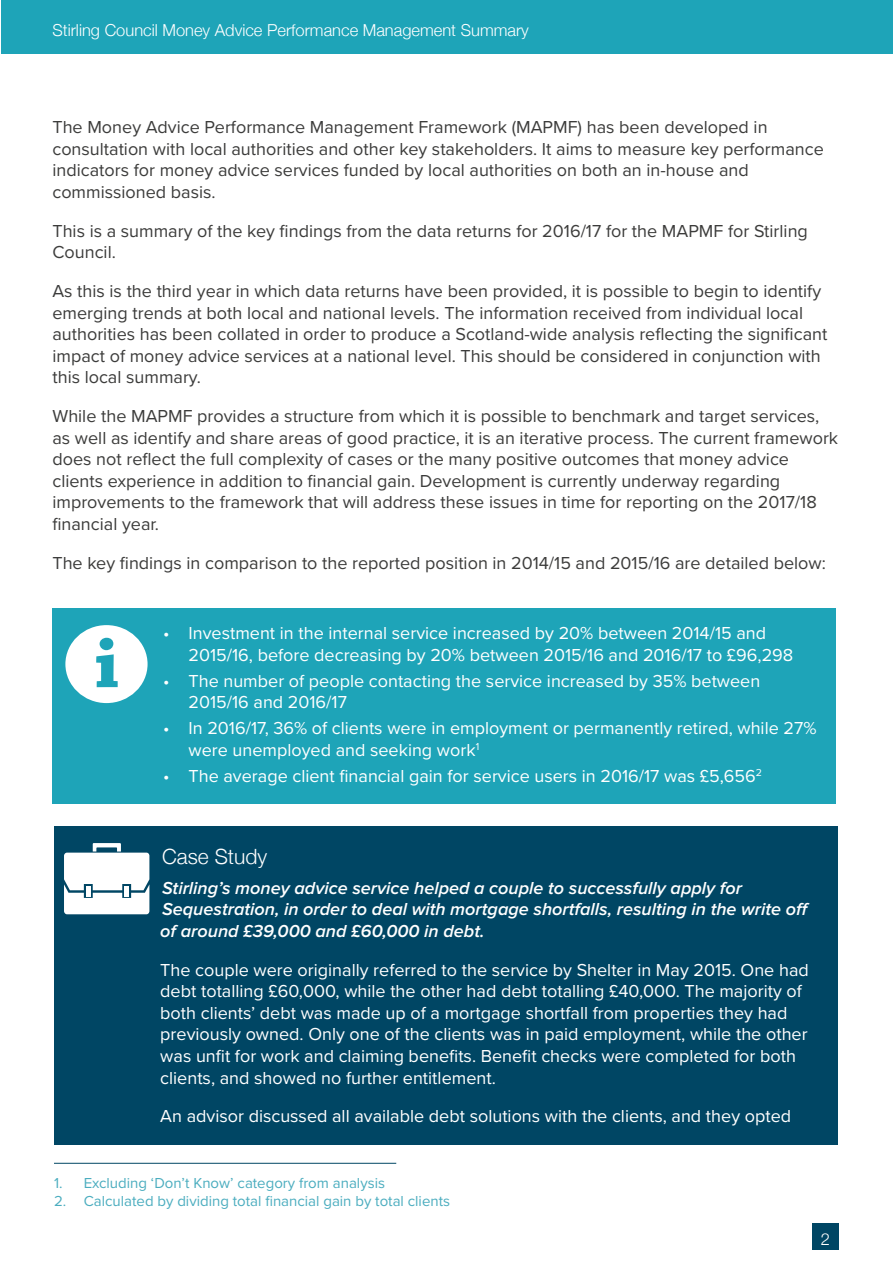
<style>
.page{position:relative;width:893px;height:1263px;background:#fff}
.page>*{position:absolute;margin:0;border:0;box-sizing:border-box;transform-origin:0 0}
.t1{font:300 21px "Helvetica Neue";color:#fff}
.t2{font:18px/21.6px "Proxima Nova";color:#3c3c3b}
.t3{font:18px/21.6px "Proxima Nova";color:#fff}
.t4{font:italic 600 18px/21.6px "Proxima Nova";color:#fff}
.t5{font:300 16.5px "Helvetica Neue";color:#fff}
.t6{font:15px "Proxima Nova";color:#4badbf}
</style>
<div class="page">
<div style="left:1px;top:1px;width:891px;height:53px;background:#1ea4b8"></div>
<div style="left:812px;top:1223px;width:27px;height:27px;background:#004664"></div>
<div style="left:52px;top:608px;width:784px;height:196px;background:#1ea4b8"></div>
<svg style="left:65px;top:625px;width:83px;height:78px"></svg>
<div style="left:54px;top:826px;width:783px;height:319px;background:#004664"></div>
<svg style="left:64px;top:843px;width:85px;height:71px;background:#d4dfe4"></svg>
<div style="left:86px;top:886px;width:5px;height:10px;background:#fff"></div>
<div style="left:124px;top:886px;width:5px;height:10px;background:#fff"></div>
<hr style="left:54px;top:1163px;width:342px;height:1px;background:#004664">
<p class="t5" style="left:52px;top:17px;width:478px">Stirling Council Money Advice Performance Management Summary</p>
<p class="t2" style="left:52px;top:116px;width:773px">The Money Advice Performance Management Framework (MAPMF) has been developed in consultation with local authorities and other key stakeholders. It aims to measure key performance indicators for money advice services funded by local authorities on both an in-house and commissioned basis.</p>
<p class="t2" style="left:52px;top:219px;width:757px">This is a summary of the key findings from the data returns for 2016/17 for the MAPMF for Stirling<br>Council.</p>
<p class="t2" style="left:52px;top:279px;width:776px">As this is the third year in which data returns have been provided, it is possible to begin to identify emerging trends at both local and national levels. The information received from individual local authorities has been collated in order to produce a Scotland-wide analysis reflecting the significant impact of money advice services at a national level. This should be considered in conjunction with this local summary.</p>
<p class="t2" style="left:52px;top:404px;width:787px">While the MAPMF provides a structure from which it is possible to benchmark and target services, as well as identify and share areas of good practice, it is an iterative process. The current framework does not reflect the full complexity of cases or the many positive outcomes that money advice clients experience in addition to financial gain. Development is currently underway regarding improvements to the framework that will address these issues in time for reporting on the 2017/18 financial year.</p>
<p class="t2" style="left:52px;top:551px;width:775px">The key findings in comparison to the reported position in 2014/15 and 2015/16 are detailed below:</p>
<p class="t3" style="left:188px;top:622px;width:606px;text-indent:-26px">• Investment in the internal service increased by 20% between 2014/15 and<br>2015/16, before decreasing by 20% between 2015/16 and 2016/17 to £96,298</p>
<p class="t3" style="left:188px;top:669px;width:573px;text-indent:-26px">• The number of people contacting the service increased by 35% between<br>2015/16 and 2016/17</p>
<p class="t3" style="left:188px;top:717px;width:629px;text-indent:-26px">• In 2016/17, 36% of clients were in employment or permanently retired, while 27% were unemployed and seeking work<sup>1</sup></p>
<p class="t3" style="left:163px;top:764px;width:600px">• The average client financial gain for service users in 2016/17 was £5,656<sup>2</sup></p>
<p class="t1" style="left:162px;top:839px;width:107px">Case Study</p>
<p class="t4" style="left:160px;top:877px;width:651px">Stirling’s money advice service helped a couple to successfully apply for<br>Sequestration, in order to deal with mortgage shortfalls, resulting in the write off of around £39,000 and £60,000 in debt.</p>
<p class="t3" style="left:160px;top:958px;width:650px">The couple were originally referred to the service by Shelter in May 2015. One had debt totalling £60,000, while the other had debt totalling £40,000. The majority of both clients’ debt was made up of a mortgage shortfall from properties they had previously owned. Only one of the clients was in paid employment, while the other was unfit for work and claiming benefits. Benefit checks were completed for both clients, and showed no further entitlement.</p>
<p class="t3" style="left:160px;top:1105px;width:632px">An advisor discussed all available debt solutions with the clients, and they opted</p>
<p class="t6" style="left:54px;top:1172px;width:332px">1. Excluding ‘Don’t Know’ category from analysis</p>
<p class="t6" style="left:54px;top:1190px;width:398px">2. Calculated by dividing total financial gain by total clients</p>
<p class="t5" style="left:821px;top:1225px;width:11px">2</p>
</div>
